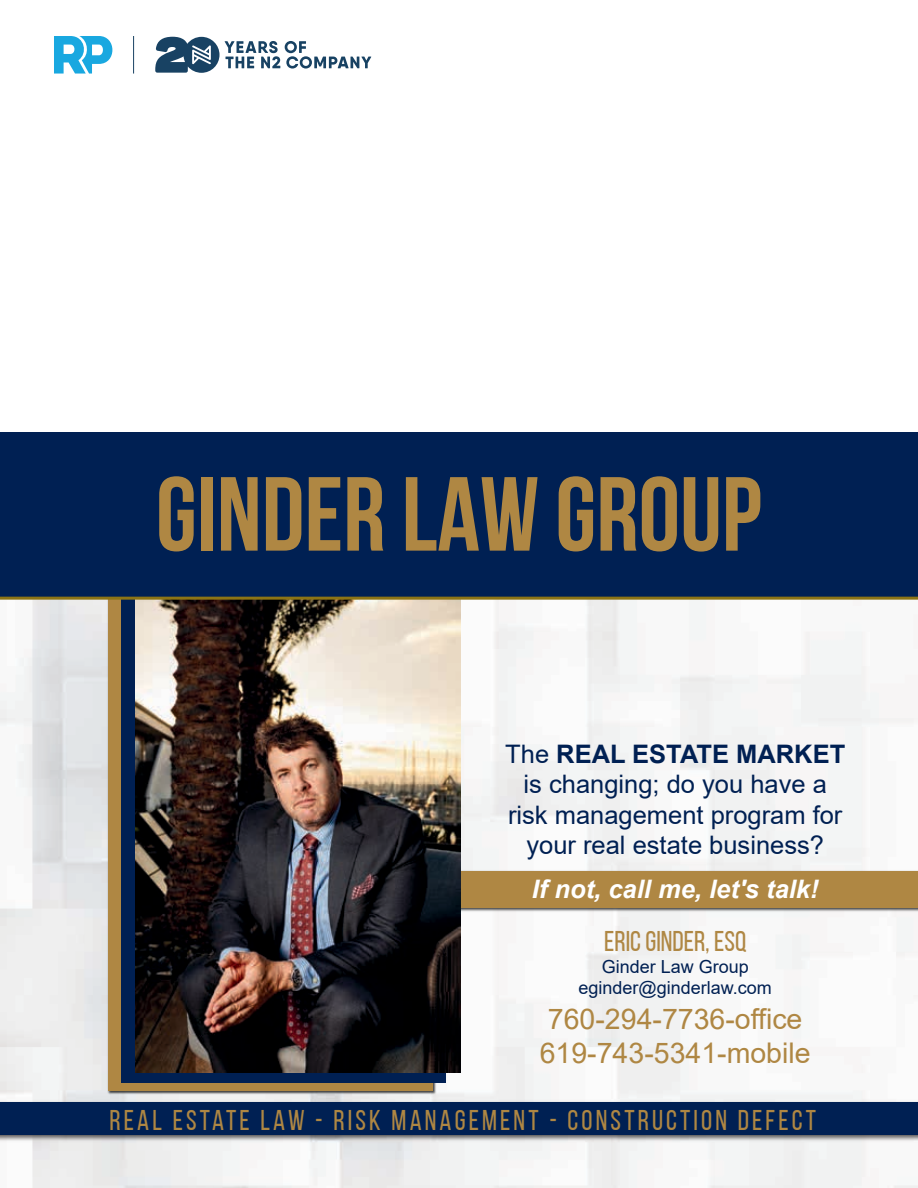
<style>
.page{position:relative;width:918px;height:1188px;background:#fff}
.page>*{position:absolute;margin:0;border:0;box-sizing:border-box;transform-origin:0 0}
.t1{font:700 105px "Bebas Neue";color:#af8743}
.t2{font:28.5px "Bebas Neue";letter-spacing:.11em;color:#af8743}
.t3{font:28.5px/34.2px "Arial";color:#af8743}
.t4{font:28.5px "Bebas Neue";color:#af8743}
.t5{font:25.5px/30.6px "Arial";color:#002053;text-align:center}
.t6{font:italic 700 25.5px "Arial";color:#fff}
.t7{font:18px/21.6px "Arial";color:#002053;text-align:center}
.s1{font-weight:700}
</style>
<div class="page">
<svg style="left:155px;top:37px;width:216px;height:36px"></svg>
<hr style="left:133px;top:36px;width:1px;height:38px;background:#184263">
<svg style="left:54px;top:36px;width:59px;height:38px"></svg>
<img style="left:0;top:600px;width:918px;height:588px">
<img style="left:460px;top:869px;width:458px;height:44px">
<div style="left:449px;top:872px;width:469px;height:36px;background:#af8743"></div>
<div style="left:108px;top:596px;width:325px;height:495px;background:#af8743"></div>
<div style="left:121px;top:587px;width:325px;height:496px;background:#002053"></div>
<img style="left:136px;top:600px;width:324px;height:472px">
<div style="left:0;top:432px;width:918px;height:166px;background:#002053"></div>
<hr style="left:0;top:597px;width:918px;height:3px;background:#8c7415">
<img style="left:0;top:1098px;width:918px;height:46px">
<div style="left:0;top:1103px;width:918px;height:32px;background:#002053"></div>
<h1 class="t1" style="left:156px;top:457px;width:608px">GINDER LAW GROUP</h1>
<p class="t5" style="left:505px;top:738px;width:342px">The <span class="s1">REAL ESTATE MARKET </span>is changing; do you have a risk management program for your real estate business?</p>
<p class="t6" style="left:532px;top:872px;width:288px">If not, call me, let's talk!</p>
<p class="t4" style="left:604px;top:926px;width:144px">ERIC GINDER, ESQ</p>
<p class="t7" style="left:579px;top:955px;width:195px">Ginder Law Group eginder@ginderlaw.com</p>
<p class="t3" style="left:540px;top:1001px;width:272px">760-294-7736-office<br>619-743-5341-mobile</p>
<p class="t2" style="left:109px;top:1105px;width:708px">REAL ESTATE LAW - RISK MANAGEMENT - CONSTRUCTION DEFECT</p>
</div>
